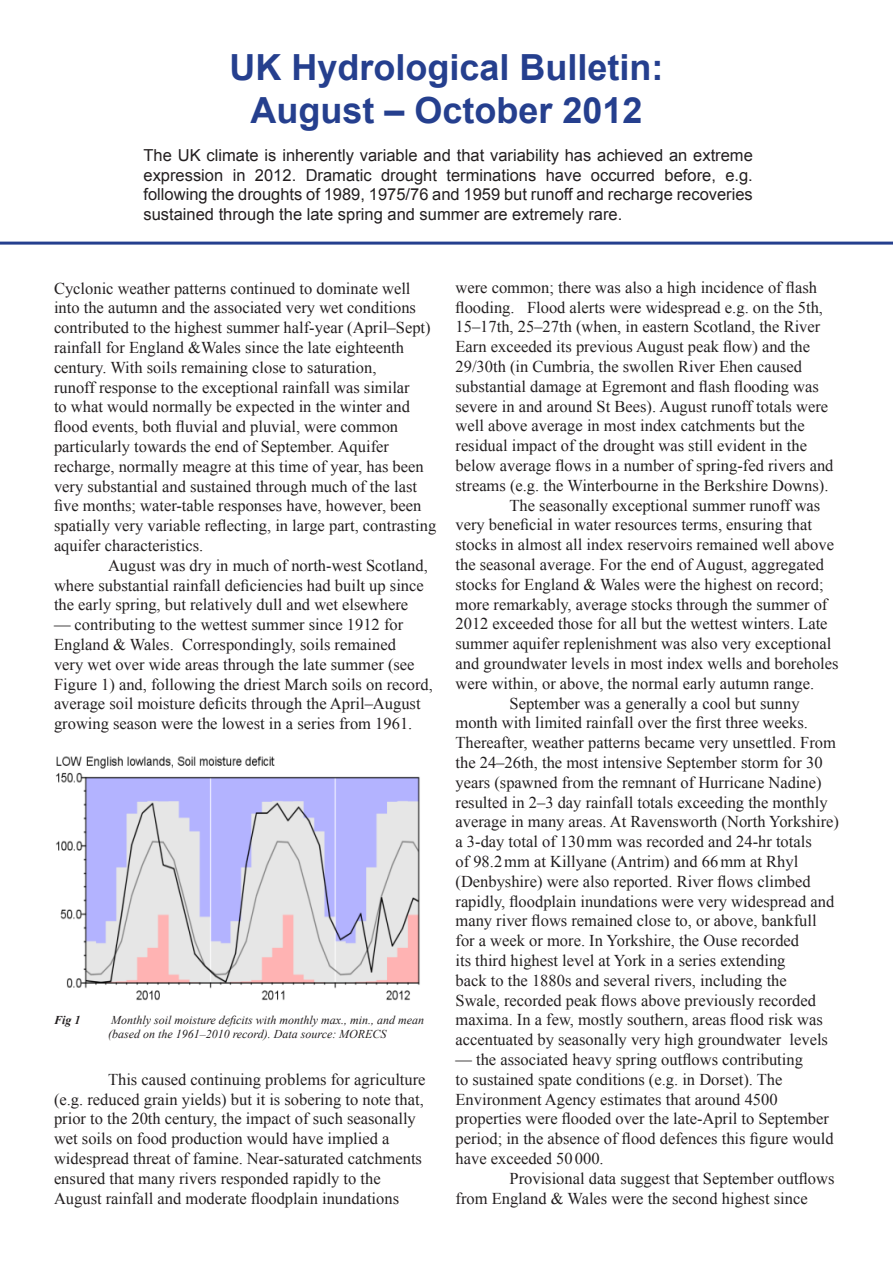
<style>
.page{position:relative;width:893px;height:1263px;background:#fff}
.page>*{position:absolute;margin:0;border:0;box-sizing:border-box;transform-origin:0 0}
.t1{font:700 36px/43.2px "Arial";color:#253f8e;text-align:center}
.t2{font:16.5px/19.8px "Times New Roman";color:#231f20}
.t3{font:16.5px/19.8px "Arial";color:#231f20;text-align:justify}
.t4{font:italic 12px/14.4px "Times New Roman";color:#231f20}
.t5{font:italic 700 12px "Times New Roman";color:#231f20}
</style>
<div class="page">
<hr style="left:0;top:242px;width:893px;height:3px;background:#253f8e">
<img style="left:56px;top:756px;width:364px;height:245px">
<h1 class="t1" style="left:229px;top:47px;width:436px">UK Hydrological Bulletin:<br>August – October 2012</h1>
<p class="t3" style="left:144px;top:145px;width:611px">The UK climate is inherently variable and that variability has achieved an extreme expression in 2012. Dramatic drought terminations have occurred before, e.g. following the droughts of 1989, 1975/76 and 1959 but runoff and recharge recoveries sustained through the late spring and summer are extremely rare.</p>
<p class="t2" style="left:54px;top:278px;width:384px">Cyclonic weather patterns continued to dominate well into the autumn and the associated very wet conditions contributed to the highest summer half-year (April–Sept) rainfall for England &amp;Wales since the late eighteenth century. With soils remaining close to saturation,<br>runoff response to the exceptional rainfall was similar<br>to what would normally be expected in the winter and flood events, both fluvial and pluvial, were common particularly towards the end of September. Aquifer recharge, normally meagre at this time of year, has been very substantial and sustained through much of the last five months; water-table responses have, however, been spatially very variable reflecting, in large part, contrasting aquifer characteristics.</p>
<p class="t2" style="left:54px;top:555px;width:375px;text-indent:54px">August was dry in much of north-west Scotland, where substantial rainfall deficiencies had built up since the early spring, but relatively dull and wet elsewhere</p>
<p class="t2" style="left:54px;top:614px;width:380px">— contributing to the wettest summer since 1912 for England &amp; Wales. Correspondingly, soils remained<br>very wet over wide areas through the late summer (see Figure 1) and, following the driest March soils on record, average soil moisture deficits through the April–August growing season were the lowest in a series from 1961.</p>
<p class="t5" style="left:54px;top:1011px;width:28px">Fig 1</p>
<p class="t4" style="left:108px;top:1012px;width:318px">Monthly soil moisture deficits with monthly max., min., and mean (based on the 1961–2010 record). Data source: MORECS</p>
<p class="t2" style="left:54px;top:1069px;width:373px;text-indent:54px">This caused continuing problems for agriculture (e.g. reduced grain yields) but it is sobering to note that, prior to the 20th century, the impact of such seasonally wet soils on food production would have implied a widespread threat of famine. Near-saturated catchments ensured that many rivers responded rapidly to the August rainfall and moderate floodplain inundations</p>
<p class="t2" style="left:455px;top:277px;width:363px">were common; there was also a high incidence of flash</p>
<p class="t2" style="left:455px;top:297px;width:369px">flooding. Flood alerts were widespread e.g. on the 5th,</p>
<p class="t2" style="left:455px;top:317px;width:366px">15–17th, 25–27th (when, in eastern Scotland, the River</p>
<p class="t2" style="left:455px;top:336px;width:356px">Earn exceeded its previous August peak flow) and the</p>
<p class="t2" style="left:455px;top:356px;width:348px">29/30th (in Cumbria, the swollen River Ehen caused</p>
<p class="t2" style="left:455px;top:376px;width:365px">substantial damage at Egremont and flash flooding was</p>
<p class="t2" style="left:455px;top:396px;width:374px">severe in and around St Bees). August runoff totals were</p>
<p class="t2" style="left:455px;top:416px;width:351px">well above average in most index catchments but the</p>
<p class="t2" style="left:455px;top:435px;width:353px">residual impact of the drought was still evident in the</p>
<p class="t2" style="left:455px;top:455px;width:380px">below average flows in a number of spring-fed rivers and</p>
<p class="t2" style="left:455px;top:475px;width:374px">streams (e.g. the Winterbourne in the Berkshire Downs).</p>
<p class="t2" style="left:509px;top:495px;width:312px">The seasonally exceptional summer runoff was</p>
<p class="t2" style="left:455px;top:515px;width:358px">very beneficial in water resources terms, ensuring that</p>
<p class="t2" style="left:455px;top:534px;width:380px">stocks in almost all index reservoirs remained well above</p>
<p class="t2" style="left:455px;top:554px;width:370px">the seasonal average. For the end of August, aggregated</p>
<p class="t2" style="left:455px;top:574px;width:370px">stocks for England &amp; Wales were the highest on record;</p>
<p class="t2" style="left:455px;top:594px;width:373px">more remarkably, average stocks through the summer of</p>
<p class="t2" style="left:455px;top:614px;width:374px">2012 exceeded those for all but the wettest winters. Late</p>
<p class="t2" style="left:455px;top:633px;width:377px">summer aquifer replenishment was also very exceptional</p>
<p class="t2" style="left:455px;top:653px;width:385px">and groundwater levels in most index wells and boreholes</p>
<p class="t2" style="left:455px;top:673px;width:360px">were within, or above, the normal early autumn range.</p>
<p class="t2" style="left:509px;top:693px;width:292px">September was a generally a cool but sunny</p>
<p class="t2" style="left:455px;top:713px;width:354px">month with limited rainfall over the first three weeks.</p>
<p class="t2" style="left:455px;top:732px;width:382px">Thereafter, weather patterns became very unsettled. From</p>
<p class="t2" style="left:455px;top:752px;width:369px">the 24–26th, the most intensive September storm for 30</p>
<p class="t2" style="left:455px;top:772px;width:368px">years (spawned from the remnant of Hurricane Nadine)</p>
<p class="t2" style="left:455px;top:792px;width:374px">resulted in 2–3 day rainfall totals exceeding the monthly</p>
<p class="t2" style="left:455px;top:812px;width:385px">average in many areas. At Ravensworth (North Yorkshire)</p>
<p class="t2" style="left:455px;top:831px;width:358px">a 3-day total of 130mm was recorded and 24-hr totals</p>
<p class="t2" style="left:455px;top:851px;width:344px">of 98.2mm at Killyane (Antrim) and 66mm at Rhyl</p>
<p class="t2" style="left:455px;top:871px;width:357px">(Denbyshire) were also reported. River flows climbed</p>
<p class="t2" style="left:455px;top:891px;width:380px">rapidly, floodplain inundations were very widespread and</p>
<p class="t2" style="left:455px;top:911px;width:363px">many river flows remained close to, or above, bankfull</p>
<p class="t2" style="left:455px;top:930px;width:345px">for a week or more. In Yorkshire, the Ouse recorded</p>
<p class="t2" style="left:455px;top:950px;width:331px">its third highest level at York in a series extending</p>
<p class="t2" style="left:455px;top:970px;width:333px">back to the 1880s and several rivers, including the</p>
<p class="t2" style="left:455px;top:990px;width:362px">Swale, recorded peak flows above previously recorded</p>
<p class="t2" style="left:455px;top:1010px;width:369px">maxima. In a few, mostly southern, areas flood risk was</p>
<p class="t2" style="left:455px;top:1029px;width:374px">accentuated by seasonally very high groundwater levels</p>
<p class="t2" style="left:455px;top:1049px;width:380px">— the associated heavy spring outflows contributing<br>to sustained spate conditions (e.g. in Dorset). The Environment Agency estimates that around 4500 properties were flooded over the late-April to September period; in the absence of flood defences this figure would have exceeded 50000.</p>
<p class="t2" style="left:455px;top:1168px;width:380px;text-indent:54px">Provisional data suggest that September outflows from England &amp; Wales were the second highest since</p>
</div>
